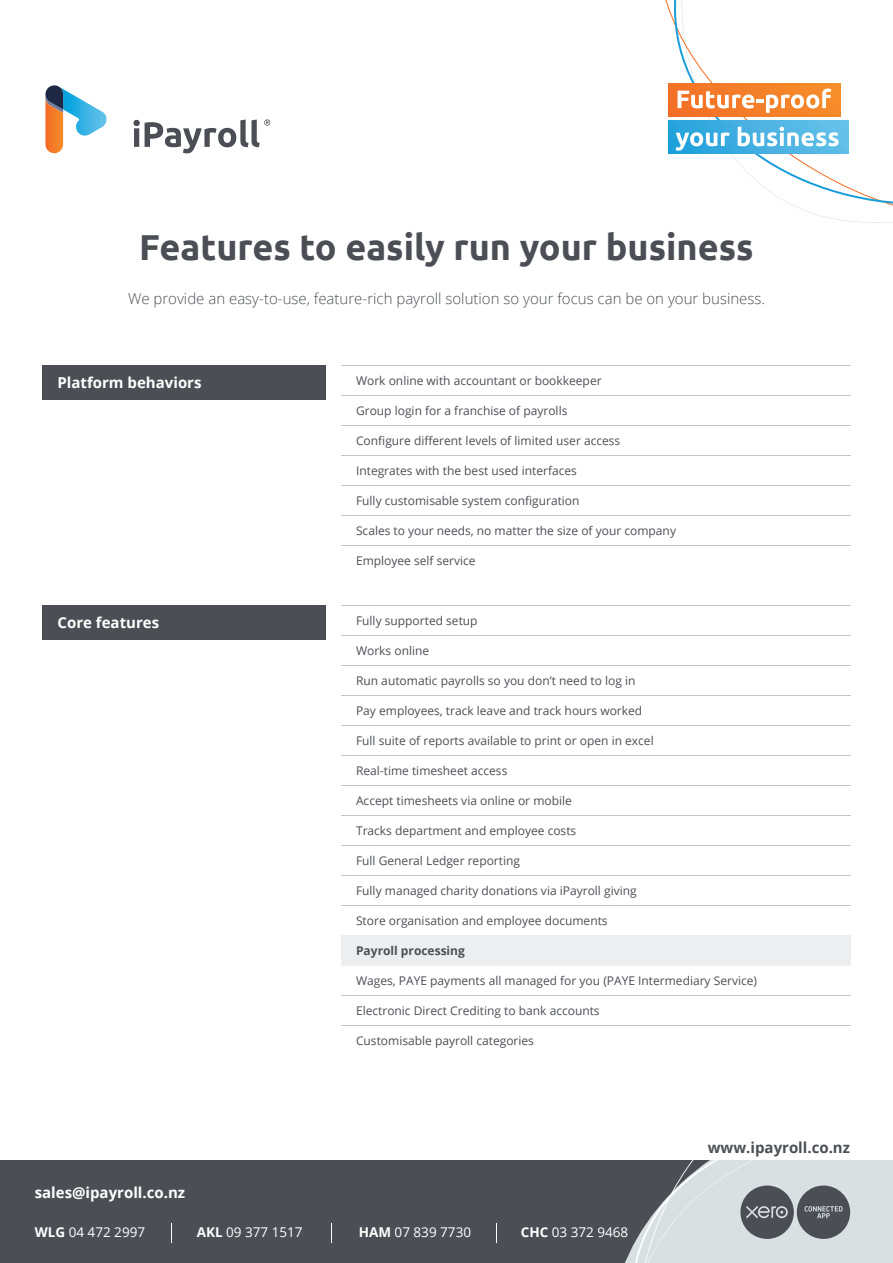
<style>
.page{position:relative;width:893px;height:1263px;background:#fff}
.page>*{position:absolute;margin:0;border:0;box-sizing:border-box;transform-origin:0 0}
.t1{font:700 36px "Ubuntu";color:#4b4f55}
.t2{font:300 15px "Open Sans";color:#4b4f55}
.t3{font:700 15px "Open Sans";color:#fff}
.t4{font:700 15px "Open Sans";color:#4b4f55}
.t5{font:13.5px "Open Sans";color:#fff}
.t6{font:12px "Open Sans";color:#4b4f55}
.t7{font:700 12px "Open Sans";color:#4b4f55}
.s1{font-weight:700}
</style>
<div class="page">
<div style="left:341px;top:935px;width:509px;height:30px;background:#edeeef"></div>
<hr style="left:341px;top:365px;width:509px;height:1px;background:#c1c5c7">
<hr style="left:341px;top:395px;width:509px;height:1px;background:#c1c5c7">
<hr style="left:341px;top:425px;width:509px;height:1px;background:#c1c5c7">
<hr style="left:341px;top:455px;width:509px;height:1px;background:#c1c5c7">
<hr style="left:341px;top:605px;width:509px;height:1px;background:#c1c5c7">
<hr style="left:341px;top:635px;width:509px;height:1px;background:#c1c5c7">
<hr style="left:341px;top:665px;width:509px;height:1px;background:#c1c5c7">
<hr style="left:341px;top:695px;width:509px;height:1px;background:#c1c5c7">
<hr style="left:341px;top:725px;width:509px;height:1px;background:#c1c5c7">
<hr style="left:341px;top:995px;width:509px;height:1px;background:#c1c5c7">
<hr style="left:341px;top:1025px;width:509px;height:1px;background:#c1c5c7">
<div style="left:43px;top:366px;width:283px;height:34px;background:#4b4f55"></div>
<div style="left:43px;top:606px;width:283px;height:34px;background:#4b4f55"></div>
<hr style="left:341px;top:485px;width:509px;height:1px;background:#c1c5c7">
<hr style="left:341px;top:515px;width:509px;height:1px;background:#c1c5c7">
<hr style="left:341px;top:545px;width:509px;height:1px;background:#c1c5c7">
<hr style="left:341px;top:755px;width:509px;height:1px;background:#c1c5c7">
<hr style="left:341px;top:785px;width:509px;height:1px;background:#c1c5c7">
<hr style="left:341px;top:815px;width:509px;height:1px;background:#c1c5c7">
<hr style="left:341px;top:845px;width:509px;height:1px;background:#c1c5c7">
<hr style="left:341px;top:875px;width:509px;height:1px;background:#c1c5c7">
<hr style="left:341px;top:905px;width:509px;height:1px;background:#c1c5c7">
<div style="left:0;top:1160px;width:893px;height:103px;background:#4b4f55"></div>
<svg style="left:171px;top:1223px;width:1px;height:20px"></svg>
<svg style="left:496px;top:1223px;width:1px;height:20px"></svg>
<svg style="left:331px;top:1223px;width:1px;height:20px"></svg>
<svg style="left:625px;top:1160px;width:268px;height:103px"></svg>
<svg style="left:671px;top:0;width:222px;height:206px"></svg>
<div style="left:668px;top:84px;width:172px;height:32px;background:linear-gradient(to right,#f36f27,#f68e2c)"></div>
<div style="left:668px;top:121px;width:180px;height:32px;background:linear-gradient(to right,#24a1db,#65c0e9)"></div>
<svg style="left:678px;top:89px;width:153px;height:24px"></svg>
<svg style="left:676px;top:132px;width:53px;height:19px"></svg>
<svg style="left:738px;top:126px;width:101px;height:20px"></svg>
<svg style="left:133px;top:119px;width:137px;height:34px"></svg>
<svg style="left:45px;top:85px;width:62px;height:68px"></svg>
<h1 class="t1" style="left:139px;top:225px;width:616px">Features to easily run your business</h1>
<p class="t2" style="left:128px;top:288px;width:639px">We provide an easy-to-use, feature-rich payroll solution so your focus can be on your business.</p>
<p class="t3" style="left:58px;top:372px;width:146px">Platform behaviors</p>
<p class="t6" style="left:356px;top:373px;width:247px">Work online with accountant or bookkeeper</p>
<p class="t6" style="left:356px;top:403px;width:213px">Group login for a franchise of payrolls</p>
<p class="t6" style="left:356px;top:433px;width:266px">Configure different levels of limited user access</p>
<p class="t6" style="left:356px;top:463px;width:222px">Integrates with the best used interfaces</p>
<p class="t6" style="left:356px;top:493px;width:225px">Fully customisable system configuration</p>
<p class="t6" style="left:356px;top:523px;width:321px">Scales to your needs, no matter the size of your company</p>
<p class="t6" style="left:356px;top:553px;width:121px">Employee self service</p>
<p class="t3" style="left:58px;top:612px;width:103px">Core features</p>
<p class="t3" style="left:35px;top:1181px;width:152px">sales@ipayroll.co.nz</p>
<p class="t6" style="left:356px;top:613px;width:123px">Fully supported setup</p>
<p class="t6" style="left:356px;top:643px;width:75px">Works online</p>
<p class="t6" style="left:356px;top:673px;width:281px">Run automatic payrolls so you don’t need to log in</p>
<p class="t6" style="left:356px;top:703px;width:288px">Pay employees, track leave and track hours worked</p>
<p class="t6" style="left:356px;top:733px;width:299px">Full suite of reports available to print or open in excel</p>
<p class="t6" style="left:356px;top:763px;width:153px">Real-time timesheet access</p>
<p class="t6" style="left:356px;top:793px;width:217px">Accept timesheets via online or mobile</p>
<p class="t6" style="left:356px;top:823px;width:222px">Tracks department and employee costs</p>
<p class="t6" style="left:356px;top:853px;width:166px">Full General Ledger reporting</p>
<p class="t6" style="left:356px;top:883px;width:282px">Fully managed charity donations via iPayroll giving</p>
<p class="t6" style="left:356px;top:913px;width:253px">Store organisation and employee documents</p>
<p class="t7" style="left:356px;top:942px;width:110px">Payroll processing</p>
<p class="t6" style="left:356px;top:973px;width:403px">Wages, PAYE payments all managed for you (PAYE Intermediary Service)</p>
<p class="t6" style="left:356px;top:1003px;width:245px">Electronic Direct Crediting to bank accounts</p>
<p class="t6" style="left:356px;top:1033px;width:179px">Customisable payroll categories</p>
<p class="t4" style="left:708px;top:1136px;width:144px">www.ipayroll.co.nz</p>
<p class="t5" style="left:35px;top:1223px;width:112px"><span class="s1">WLG</span> 04 472 2997</p>
<p class="t5" style="left:197px;top:1223px;width:107px"><span class="s1">AKL</span> 09 377 1517</p>
<p class="t5" style="left:359px;top:1223px;width:114px"><span class="s1">HAM</span> 07 839 7730</p>
<p class="t5" style="left:521px;top:1223px;width:109px"><span class="s1">CHC</span> 03 372 9468</p>
</div>
